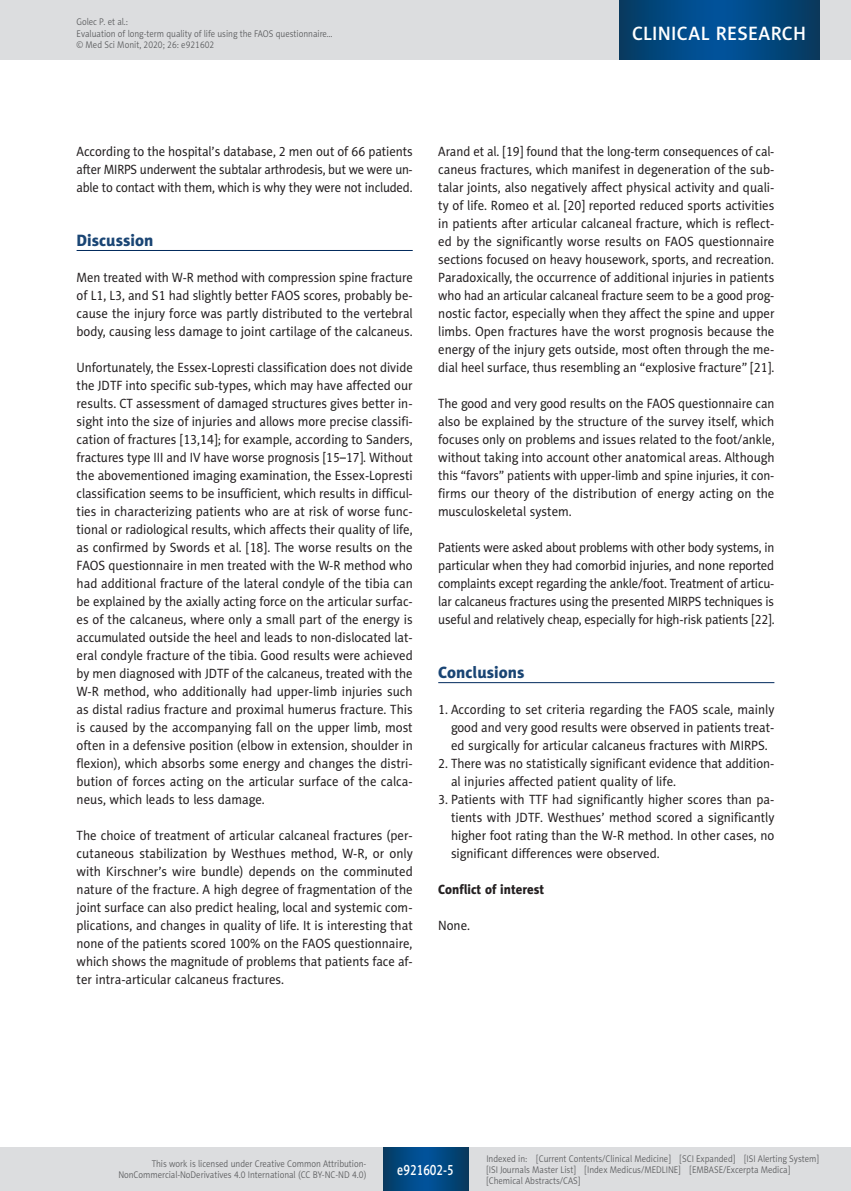
<style>
.page{position:relative;width:851px;height:1191px;background:#fff}
.page>*{position:absolute;margin:0;border:0;box-sizing:border-box;transform-origin:0 0}
.t1{font:19.5px "Naomi Sans EFN Medium";letter-spacing:.015em;color:#fff}
.MSM_Headline_1{font:16.5px "Naomi Sans EFN Heavy";color:#1a4574}
.t2{font:15px "Naomi Sans EFN Medium";color:#fff;scale:.8 1}
.MSM_Body{font:13.5px/18px "Naomi Sans EFN";color:#231f20;text-align:justify;scale:.94 1}
.MSM_Body-2{font:13.5px/18px "Naomi Sans EFN";color:#231f20;text-align:justify;scale:.95 1}
.MSM_Body-3{font:13.5px/18px "Naomi Sans EFN";color:#231f20;text-align:justify;scale:.93 1}
.MSM_Body_no_before{font:13.5px/18px "Naomi Sans EFN";color:#231f20;text-align:justify;scale:.95 1}
.MSM_Body_no_before-2{font:13.5px/18px "Naomi Sans EFN";color:#231f20;scale:.94 1}
.MSM_Headline_2{font:13.5px "Naomi Sans EFN Heavy";color:#231f20;scale:.95 1}
.t3{font:9.75px/11.2px "Naomi Sans EFN Light";color:#57585a;scale:.9 1}
</style>
<div class="page">
<hr style="left:77px;top:250px;width:335px;height:1px;background:#00295c">
<hr style="left:438px;top:682px;width:336px;height:1px;background:#00295c">
<div style="left:0;top:1148px;width:850px;height:43px;background:#dcdddf"></div>
<svg style="left:383px;top:1147px;width:85px;height:43px"></svg>
<div style="left:0;top:0;width:850px;height:60px;background:#dcdddf"></div>
<svg style="left:619px;top:0;width:200px;height:60px"></svg>
<p class="t3" style="left:77px;top:16px;width:286px">Golec P. et al.:<br>Evaluation of long-term quality of life using the FAOS questionnaire… © Med Sci Monit, 2020; 26: e921602</p>
<h1 class="t1" style="left:632px;top:22px;width:175px">CLINICAL RESEARCH</h1>
<p class="MSM_Body-2" style="left:77px;top:142px;width:355px">According to the hospital’s database, 2 men out of 66 patients after MIRPS underwent the subtalar arthrodesis, but we were un&shy;able to contact with them, which is why they were not included.</p>
<p class="MSM_Headline_1" style="left:77px;top:230px;width:78px">Discussion</p>
<p class="MSM_Body-3" style="left:77px;top:268px;width:363px">Men treated with W-R method with compression spine fracture of L1, L3, and S1 had slightly better FAOS scores, probably be&shy;cause the injury force was partly distributed to the vertebral body, causing less damage to joint cartilage of the calcaneus.</p>
<p class="MSM_Body" style="left:77px;top:358px;width:359px">Unfortunately, the Essex-Lopresti classification does not divide the JDTF into specific sub-types, which may have affected our results. CT assessment of damaged structures gives better in&shy;sight into the size of injuries and allows more precise classifi&shy;cation of fractures [13,14]; for example, according to Sanders, fractures type III and IV have worse prognosis [15–17]. Without the abovementioned imaging examination, the Essex-Lopresti classification seems to be insufficient, which results in difficul&shy;ties in characterizing patients who are at risk of worse func&shy;tional or radiological results, which affects their quality of life, as confirmed by Swords et al. [18]. The worse results on the FAOS questionnaire in men treated with the W-R method who had additional fracture of the lateral condyle of the tibia can be explained by the axially acting force on the articular surfac&shy;es of the calcaneus, where only a small part of the energy is accumulated outside the heel and leads to non-dislocated lat&shy;eral condyle fracture of the tibia. Good results were achieved by men diagnosed with JDTF of the calcaneus, treated with the W-R method, who additionally had upper-limb injuries such as distal radius fracture and proximal humerus fracture. This is caused by the accompanying fall on the upper limb, most often in a defensive position (elbow in extension, shoulder in flexion), which absorbs some energy and changes the distri&shy;bution of forces acting on the articular surface of the calca&shy;neus, which leads to less damage.</p>
<p class="MSM_Body-2" style="left:77px;top:826px;width:355px">The choice of treatment of articular calcaneal fractures (per&shy;cutaneous stabilization by Westhues method, W-R, or only with Kirschner’s wire bundle) depends on the comminuted nature of the fracture. A high degree of fragmentation of the joint surface can also predict healing, local and systemic com&shy;plications, and changes in quality of life. It is interesting that none of the patients scored 100% on the FAOS questionnaire, which shows the magnitude of problems that patients face af&shy;ter intra-articular calcaneus fractures.</p>
<p class="MSM_Body" style="left:438px;top:142px;width:359px">Arand et al. [19] found that the long-term consequences of cal&shy;caneus fractures, which manifest in degeneration of the sub&shy;talar joints, also negatively affect physical activity and quali&shy;ty of life. Romeo et al. [20] reported reduced sports activities in patients after articular calcaneal fracture, which is reflect&shy;ed by the significantly worse results on FAOS questionnaire sections focused on heavy housework, sports, and recreation.<br>Paradoxically, the occurrence of additional injuries in patients who had an articular calcaneal fracture seem to be a good prog&shy;nostic factor, especially when they affect the spine and upper limbs. Open fractures have the worst prognosis because the energy of the injury gets outside, most often through the me&shy;dial heel surface, thus resembling an “explosive fracture” [21].</p>
<p class="MSM_Body" style="left:438px;top:394px;width:359px">The good and very good results on the FAOS questionnaire can also be explained by the structure of the survey itself, which focuses only on problems and issues related to the foot/ankle, without taking into account other anatomical areas. Although this “favors” patients with upper-limb and spine injuries, it con&shy;firms our theory of the distribution of energy acting on the musculoskeletal system.</p>
<p class="MSM_Body-3" style="left:438px;top:538px;width:363px">Patients were asked about problems with other body systems, in particular when they had comorbid injuries, and none reported complaints except regarding the ankle/foot. Treatment of articu&shy;lar calcaneus fractures using the presented MIRPS techniques is useful and relatively cheap, especially for high-risk patients [22].</p>
<p class="MSM_Headline_1" style="left:438px;top:662px;width:88px">Conclusions</p>
<p class="MSM_Body-2" style="left:451px;top:700px;width:342px;text-indent:-13px">1. According to set criteria regarding the FAOS scale, mainly good and very good results were observed in patients treat&shy;ed surgically for articular calcaneus fractures with MIRPS.</p>
<p class="MSM_Body_no_before-2" style="left:451px;top:754px;width:345px;text-indent:-13px">2. There was no statistically significant evidence that addition&shy;al injuries affected patient quality of life.</p>
<p class="MSM_Body_no_before" style="left:451px;top:790px;width:342px;text-indent:-13px">3. Patients with TTF had significantly higher scores than pa&shy;tients with JDTF. Westhues’ method scored a significantly higher foot rating than the W-R method. In other cases, no significant differences were observed.</p>
<p class="MSM_Headline_2" style="left:438px;top:881px;width:113px">Conflict of interest</p>
<p class="MSM_Body-2" style="left:438px;top:916px;width:35px">None.</p>
<p class="t3" style="left:118px;top:1158px;width:277px;text-align:right">This work is licensed under Creative Common Attribution-<br>NonCommercial-NoDerivatives 4.0 International (CC BY-NC-ND 4.0)</p>
<p class="t2" style="left:397px;top:1160px;width:72px">e921602-5</p>
<p class="t3" style="left:486px;top:1152px;width:371px">Indexed in: [Current Contents/Clinical Medicine] [SCI Expanded] [ISI Alerting System] [ISI Journals Master List] [Index Medicus/MEDLINE] [EMBASE/Excerpta Medica] [Chemical Abstracts/CAS]</p>
</div>
